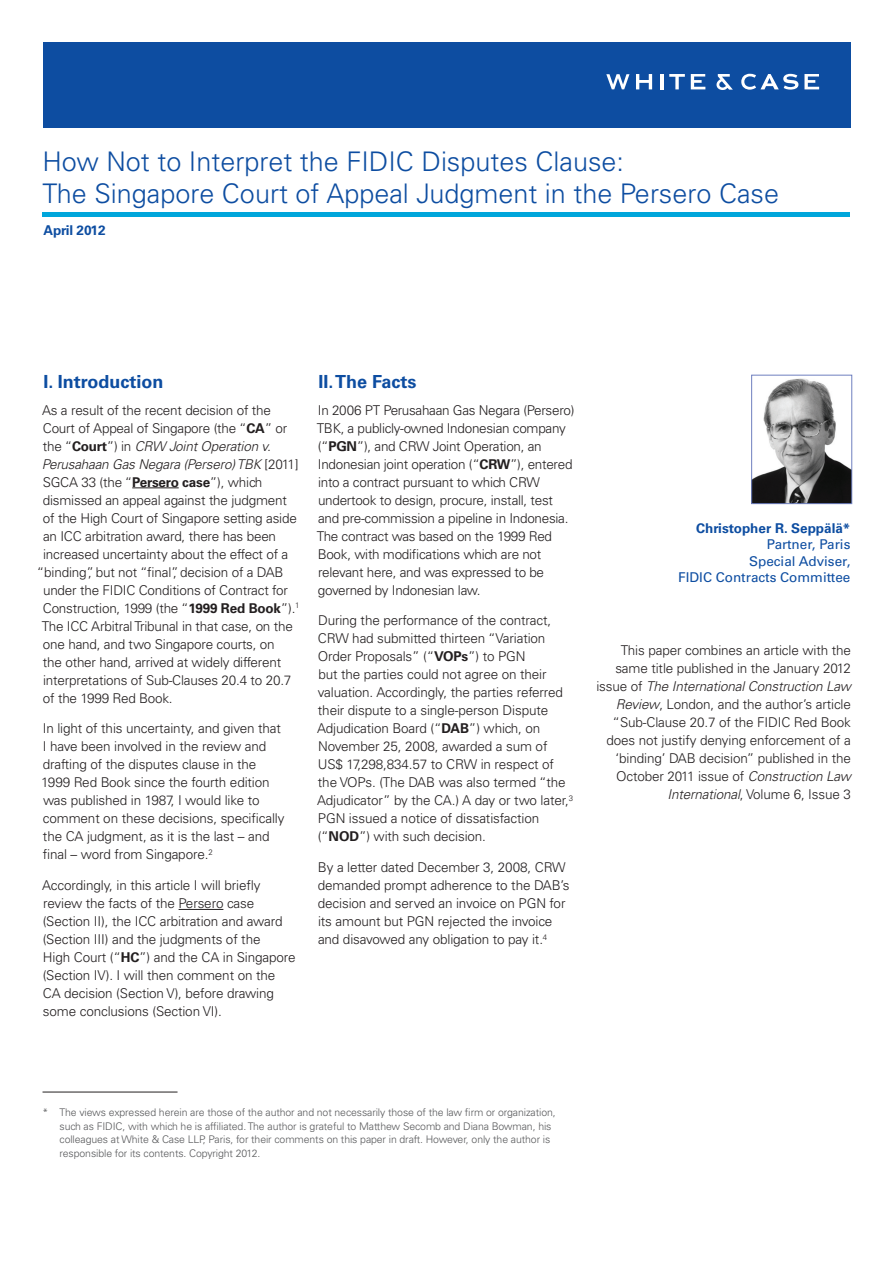
<style>
.page{position:relative;width:893px;height:1263px;background:#fff}
.page>*{position:absolute;margin:0;border:0;box-sizing:border-box;transform-origin:0 0}
.Heading_Level_1{font:300 27px/32.4px "Univers LT Std";color:#0d4da1}
.Heading_Level_2{font:700 18px "Univers LT Std";color:#0d4da1}
.Body_Copy{font:300 13.5px/18px "Univers LT Std";letter-spacing:-.01em;color:#231f20}
.Body_Copy-2{font:italic 300 13.5px "Univers LT Std";letter-spacing:-.015em;color:#231f20}
.Bio_Photo_caption{font:13.5px/16.5px "Univers LT Std";color:#0d4da1;text-align:right}
.Bio_Photo_caption-2{font:700 13.5px "Univers LT Std";color:#0d4da1}
.Date_of_Publication{font:700 13.5px "Univers LT Std";letter-spacing:-.01em;color:#0d4da1}
.Footnotes_Endnotes{font:300 10.5px/13.5px "Univers LT Std";letter-spacing:-.01em;color:#57585a}
.s1{font-weight:700}
.s2{font-style:normal}
.s3{font-weight:700;font-style:normal}
.s4{font-style:italic}
</style>
<div class="page">
<div style="left:43px;top:43px;width:807px;height:85px;background:#0d4da1"></div>
<svg style="left:716px;top:74px;width:17px;height:16px"></svg>
<svg style="left:691px;top:74px;width:14px;height:15px"></svg>
<svg style="left:804px;top:74px;width:15px;height:15px"></svg>
<svg style="left:606px;top:74px;width:23px;height:15px"></svg>
<svg style="left:636px;top:74px;width:16px;height:15px"></svg>
<hr style="left:660px;top:74px;width:3px;height:15px;background:#fff">
<svg style="left:669px;top:74px;width:16px;height:15px"></svg>
<svg style="left:741px;top:74px;width:57px;height:16px"></svg>
<hr style="left:43px;top:213px;width:807px;height:4px;background:#00a6db">
<img style="left:753px;top:378px;width:97px;height:124px">
<div style="left:751px;top:375px;width:101px;height:129px;border:1px solid #6f80bf"></div>
<hr style="left:132px;top:487px;width:47px;height:1px;background:#231f20">
<hr style="left:179px;top:909px;width:44px;height:1px;background:#231f20">
<hr style="left:43px;top:1092px;width:135px;height:1px;background:#231f20">
<p class="Heading_Level_1" style="left:42px;top:145px;width:738px">How Not to Interpret the FIDIC Disputes Clause:<br>The Singapore Court of Appeal Judgment in the Persero Case</p>
<p class="Date_of_Publication" style="left:43px;top:222px;width:64px">April 2012</p>
<p class="Heading_Level_2" style="left:43px;top:371px;width:122px">I. Introduction</p>
<p class="Body_Copy" style="left:42px;top:401px;width:230px">As a result of the recent decision of the</p>
<p class="Body_Copy" style="left:43px;top:419px;width:246px">Court of Appeal of Singapore (the “<span class="s1">CA</span>” or</p>
<p class="Body_Copy-2" style="left:43px;top:438px;width:229px"><span class="s2">the “</span><span class="s3">Court</span><span class="s2">”) in</span> CRW Joint Operation v.</p>
<p class="Body_Copy-2" style="left:42px;top:456px;width:258px">Perusahaan Gas Negara (Persero) TBK <span class="s2">[2011]</span></p>
<p class="Body_Copy" style="left:43px;top:473px;width:221px">SGCA 33 (the “<span class="s1">Persero case</span>”), which</p>
<p class="Body_Copy" style="left:43px;top:491px;width:246px">dismissed an appeal against the judgment</p>
<p class="Body_Copy" style="left:43px;top:509px;width:255px">of the High Court of Singapore setting aside</p>
<p class="Body_Copy" style="left:43px;top:527px;width:235px">an ICC arbitration award, there has been</p>
<p class="Body_Copy" style="left:43px;top:545px;width:247px">increased uncertainty about the effect of a</p>
<p class="Body_Copy" style="left:37px;top:563px;width:248px">“binding”, but not “final”, decision of a DAB</p>
<p class="Body_Copy" style="left:43px;top:581px;width:247px">under the FIDIC Conditions of Contract for</p>
<p class="Body_Copy" style="left:43px;top:599px;width:258px">Construction, 1999 (the “<span class="s1">1999 Red Book</span>”).<sup>1</sup></p>
<p class="Body_Copy" style="left:42px;top:617px;width:253px">The ICC Arbitral Tribunal in that case, on the</p>
<p class="Body_Copy" style="left:43px;top:635px;width:233px">one hand, and two Singapore courts, on</p>
<p class="Body_Copy" style="left:43px;top:653px;width:240px">the other hand, arrived at widely different</p>
<p class="Body_Copy" style="left:43px;top:671px;width:250px">interpretations of Sub‑Clauses 20.4 to 20.7</p>
<p class="Body_Copy" style="left:43px;top:689px;width:131px">of the 1999 Red Book.</p>
<p class="Body_Copy" style="left:41px;top:719px;width:245px">In light of this uncertainty, and given that I have been involved in the review and drafting of the disputes clause in the 1999 Red Book since the fourth edition was published in 1987, I would like to comment on these decisions, specifically the CA judgment, as it is the last – and final – word from Singapore.<sup>2</sup></p>
<p class="Body_Copy" style="left:42px;top:876px;width:255px">Accordingly, in this article I will briefly review the facts of the Persero case (Section II), the ICC arbitration and award (Section III) and the judgments of the<br>High Court (“<span class="s1">HC</span>”) and the CA in Singapore (Section IV). I will then comment on the CA decision (Section V), before drawing some conclusions (Section VI).</p>
<p class="Heading_Level_2" style="left:318px;top:371px;width:100px">II. The Facts</p>
<p class="Body_Copy" style="left:317px;top:401px;width:259px">In 2006 PT Perusahaan Gas Negara (Persero)<br>TBK, a publicly‑owned Indonesian company (“<span class="s1">PGN</span>”), and CRW Joint Operation, an Indonesian joint operation (“<span class="s1">CRW</span>”), entered into a contract pursuant to which CRW undertook to design, procure, install, test and pre‑commission a pipeline in Indonesia.<br>The contract was based on the 1999 Red Book, with modifications which are not relevant here, and was expressed to be governed by Indonesian law.</p>
<p class="Body_Copy" style="left:317px;top:611px;width:257px">During the performance of the contract, CRW had submitted thirteen “Variation Order Proposals” (“<span class="s1">VOPs</span>”) to PGN<br>but the parties could not agree on their valuation. Accordingly, the parties referred their dispute to a single‑person Dispute Adjudication Board (“<span class="s1">DAB</span>”) which, on November 25, 2008, awarded a sum of US$ 17,298,834.57 to CRW in respect of the VOPs. (The DAB was also termed “the Adjudicator” by the CA.) A day or two later,<sup>3<br></sup>PGN issued a notice of dissatisfaction (“<span class="s1">NOD</span>”) with such decision.</p>
<p class="Body_Copy" style="left:318px;top:858px;width:253px">By a letter dated December 3, 2008, CRW demanded prompt adherence to the DAB’s decision and served an invoice on PGN for its amount but PGN rejected the invoice and disavowed any obligation to pay it.<sup>4</sup></p>
<p class="Bio_Photo_caption-2" style="left:696px;top:520px;width:156px">Christopher R. Seppälä*</p>
<p class="Bio_Photo_caption" style="left:767px;top:536px;width:85px">Partner, Paris</p>
<p class="Bio_Photo_caption" style="left:678px;top:553px;width:174px">Special Adviser,<br>FIDIC Contracts Committee</p>
<p class="Body_Copy" style="left:596px;top:642px;width:256px;text-align:right">This paper combines an article with the same title published in the January 2012 issue of <span class="s4">The International Construction Law Review</span>, London, and the author’s article “Sub-Clause 20.7 of the FIDIC Red Book does not justify denying enforcement of a ‘binding’ DAB decision” published in the October 2011 issue of <span class="s4">Construction Law International</span>, Volume 6, Issue 3</p>
<p class="Footnotes_Endnotes" style="left:60px;top:1106px;width:498px;text-indent:-17px">* The views expressed herein are those of the author and not necessarily those of the law firm or organization, such as FIDIC, with which he is affiliated. The author is grateful to Matthew Secomb and Diana Bowman, his colleagues at White &amp; Case LLP, Paris, for their comments on this paper in draft. However, only the author is responsible for its contents. Copyright 2012.</p>
</div>
